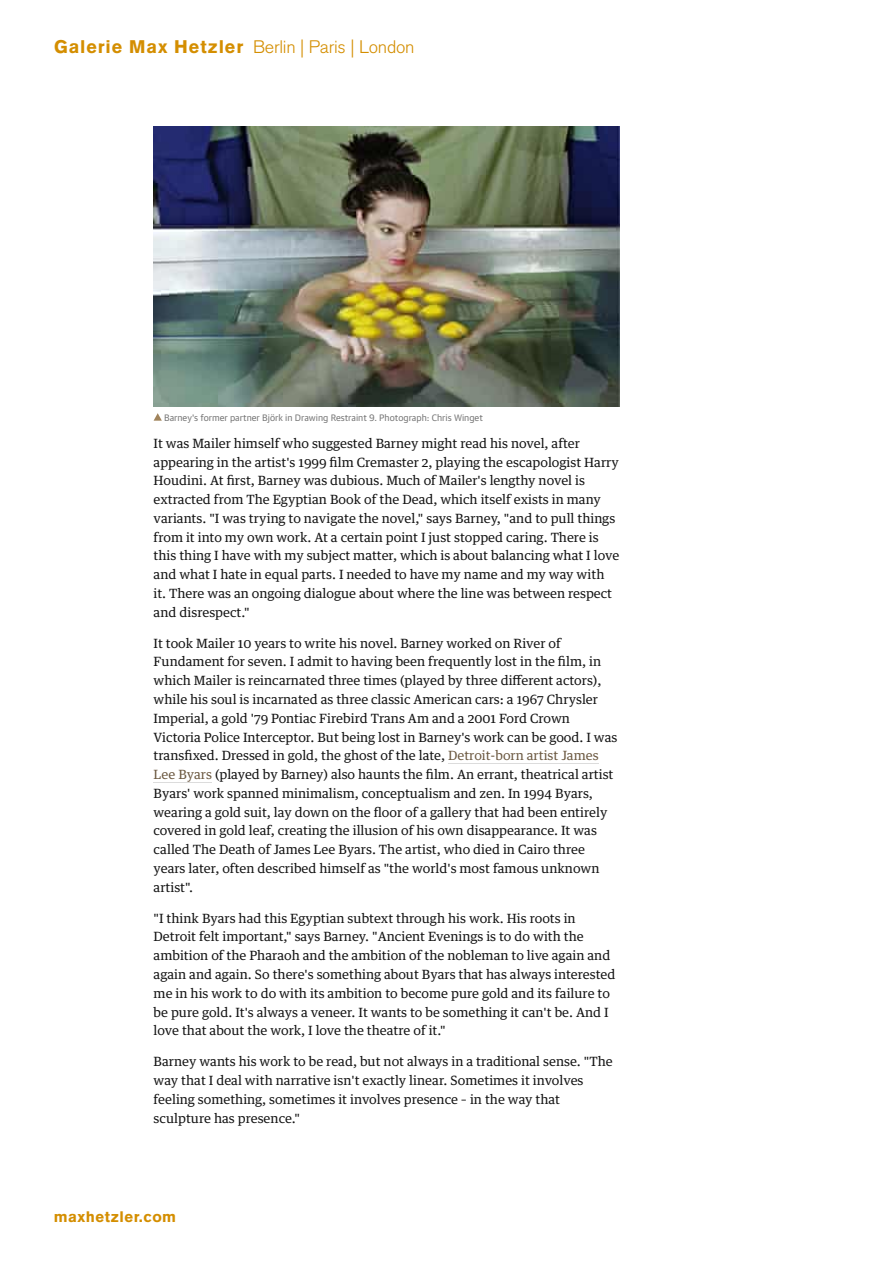
<style>
.page{position:relative;width:893px;height:1263px;background:#fff}
.page>*{position:absolute;margin:0;border:0;box-sizing:border-box;transform-origin:0 0}
.t1{font:18px "Akzidenz Grotesk BE Light Os F";letter-spacing:-.015em;color:#d48e00}
.t2{font:900 15px "Akzidenz Grotesk";letter-spacing:.03em;color:#d48e00}
.t3{font:12.75px/18.8px "Guardian Text Egyptian";color:#121212}
.t4{font:9px "Guardian Text Sans";color:#767676}
.s1{font-family:"Akzidenz Grotesk";font-weight:900}
.s2{color:#6b5840}
</style>
<div class="page">
<svg style="left:154px;top:413px;width:8px;height:8px"></svg>
<hr style="left:448px;top:763px;width:151px;height:1px;background:#dcdcdc">
<hr style="left:154px;top:782px;width:58px;height:1px;background:#dcdcdc">
<img style="left:154px;top:127px;width:465px;height:279px">
<h1 class="t1" style="left:54px;top:37px;width:362px"><span class="s1">Galerie Max Hetzler</span> Berlin | Paris | London</h1>
<p class="t4" style="left:164px;top:410px;width:320px">Barney's former partner Björk in Drawing Restraint 9. Photograph: Chris Winget</p>
<p class="t3" style="left:154px;top:432px;width:467px">It was Mailer himself who suggested Barney might read his novel, after appearing in the artist's 1999 film Cremaster 2, playing the escapologist Harry Houdini. At first, Barney was dubious. Much of Mailer's lengthy novel is extracted from The Egyptian Book of the Dead, which itself exists in many variants. "I was trying to navigate the novel," says Barney, "and to pull things from it into my own work. At a certain point I just stopped caring. There is this thing I have with my subject matter, which is about balancing what I love and what I hate in equal parts. I needed to have my name and my way with it. There was an ongoing dialogue about where the line was between respect and disrespect."</p>
<p class="t3" style="left:154px;top:632px;width:465px">It took Mailer 10 years to write his novel. Barney worked on River of Fundament for seven. I admit to having been frequently lost in the film, in which Mailer is reincarnated three times (played by three different actors), while his soul is incarnated as three classic American cars: a 1967 Chrysler Imperial, a gold '79 Pontiac Firebird Trans Am and a 2001 Ford Crown Victoria Police Interceptor. But being lost in Barney's work can be good. I was transfixed. Dressed in gold, the ghost of the late, <span class="s2">Detroit-born artist James Lee Byars</span> (played by Barney) also haunts the film. An errant, theatrical artist Byars' work spanned minimalism, conceptualism and zen. In 1994 Byars, wearing a gold suit, lay down on the floor of a gallery that had been entirely covered in gold leaf, creating the illusion of his own disappearance. It was called The Death of James Lee Byars. The artist, who died in Cairo three years later, often described himself as "the world's most famous unknown artist".</p>
<p class="t3" style="left:154px;top:907px;width:463px">"I think Byars had this Egyptian subtext through his work. His roots in Detroit felt important," says Barney. "Ancient Evenings is to do with the ambition of the Pharaoh and the ambition of the nobleman to live again and again and again. So there's something about Byars that has always interested me in his work to do with its ambition to become pure gold and its failure to be pure gold. It's always a veneer. It wants to be something it can't be. And I love that about the work, I love the theatre of it."</p>
<p class="t3" style="left:154px;top:1051px;width:461px">Barney wants his work to be read, but not always in a traditional sense. "The way that I deal with narrative isn't exactly linear. Sometimes it involves feeling something, sometimes it involves presence – in the way that sculpture has presence."</p>
<p class="t2" style="left:54px;top:1207px;width:124px">maxhetzler.com</p>
</div>
